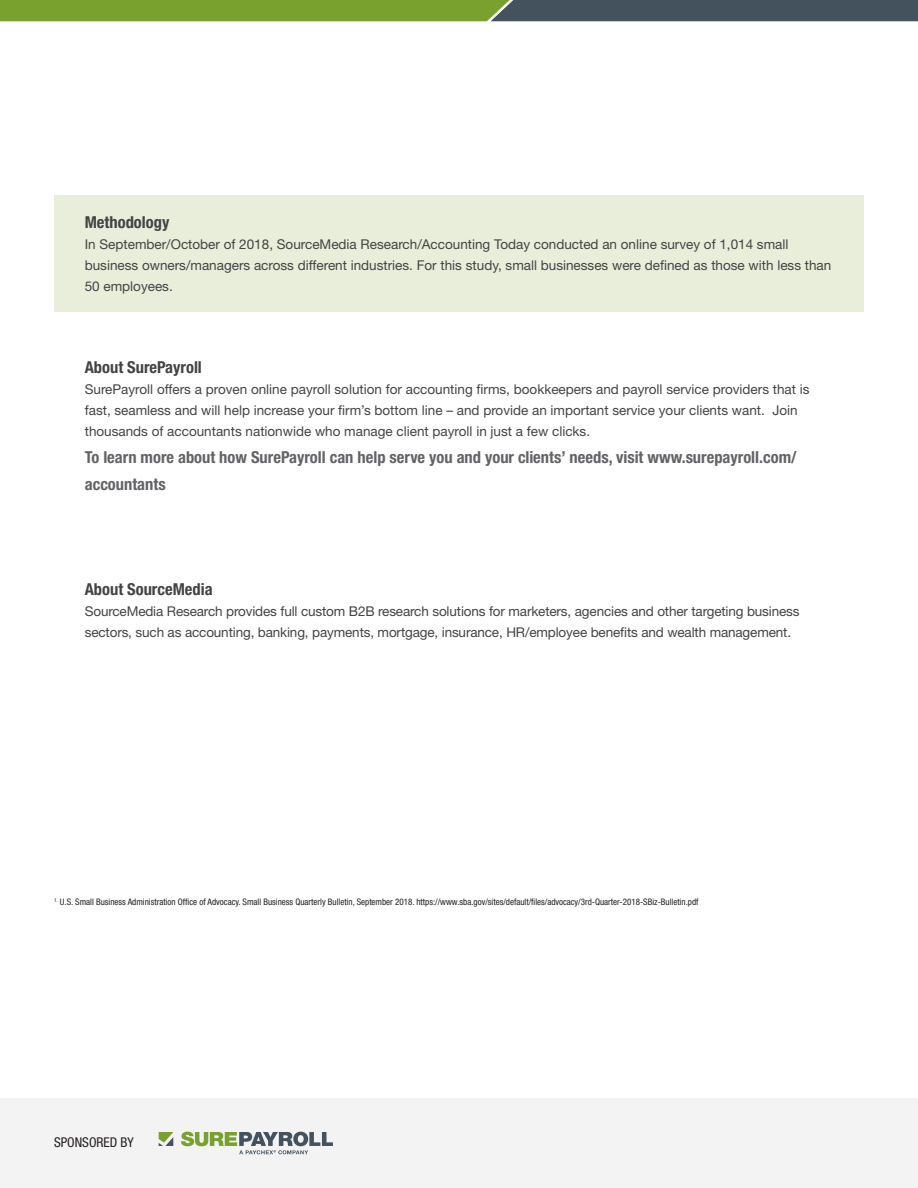
<style>
.page{position:relative;width:918px;height:1188px;background:#fff}
.page>*{position:absolute;margin:0;border:0;box-sizing:border-box;transform-origin:0 0}
.Subhead{font:700 condensed 16.5px/27px "Helvetica Neue LT Std";color:#636366}
.Subhead-2{font:700 condensed 16.5px "Helvetica Neue LT Std";color:#434343}
.body_text_indent{font:13.5px/21px "Helvetica Neue LT Std";color:#434343}
.t1{font:condensed 13.5px "Helvetica Neue LT Std";color:#231f20}
.t2{font:condensed 9px "Helvetica Neue LT Std";color:#231f20}
</style>
<div class="page">
<div style="left:0;top:1098px;width:918px;height:90px;background:#f3f3f3"></div>
<svg style="left:159px;top:1132px;width:14px;height:14px"></svg>
<svg style="left:181px;top:1132px;width:152px;height:22px"></svg>
<svg style="left:0;top:0;width:918px;height:22px;background:#658249"></svg>
<div style="left:54px;top:195px;width:810px;height:117px;background:#e9eedb"></div>
<p class="Subhead-2" style="left:85px;top:212px;width:86px">Methodology</p>
<p class="body_text_indent" style="left:85px;top:234px;width:748px">In September/October of 2018, SourceMedia Research/Accounting Today conducted an online survey of 1,014 small business owners/managers across different industries. For this study, small businesses were defined as those with less than<br>50 employees.</p>
<p class="Subhead-2" style="left:85px;top:357px;width:119px">About SurePayroll</p>
<p class="body_text_indent" style="left:85px;top:378px;width:726px">SurePayroll offers a proven online payroll solution for accounting firms, bookkeepers and payroll service providers that is fast, seamless and will help increase your firm’s bottom line – and provide an important service your clients want. Join thousands of accountants nationwide who manage client payroll in just a few clicks.</p>
<p class="Subhead" style="left:85px;top:443px;width:713px">To learn more about how SurePayroll can help serve you and your clients’ needs, visit www.surepayroll.com/ accountants</p>
<p class="Subhead-2" style="left:85px;top:579px;width:129px">About SourceMedia</p>
<p class="body_text_indent" style="left:85px;top:600px;width:716px">SourceMedia Research provides full custom B2B research solutions for marketers, agencies and other targeting business sectors, such as accounting, banking, payments, mortgage, insurance, HR/employee benefits and wealth management.</p>
<p class="t2" style="left:54px;top:896px;width:646px"><sup>1.</sup> U.S. Small Business Administration Office of Advocacy. Small Business Quarterly Bulletin, September 2018. https://www.sba.gov/sites/default/files/advocacy/3rd-Quarter-2018-SBiz-Bulletin.pdf</p>
<p class="t1" style="left:54px;top:1134px;width:81px">SPONSORED BY</p>
</div>
